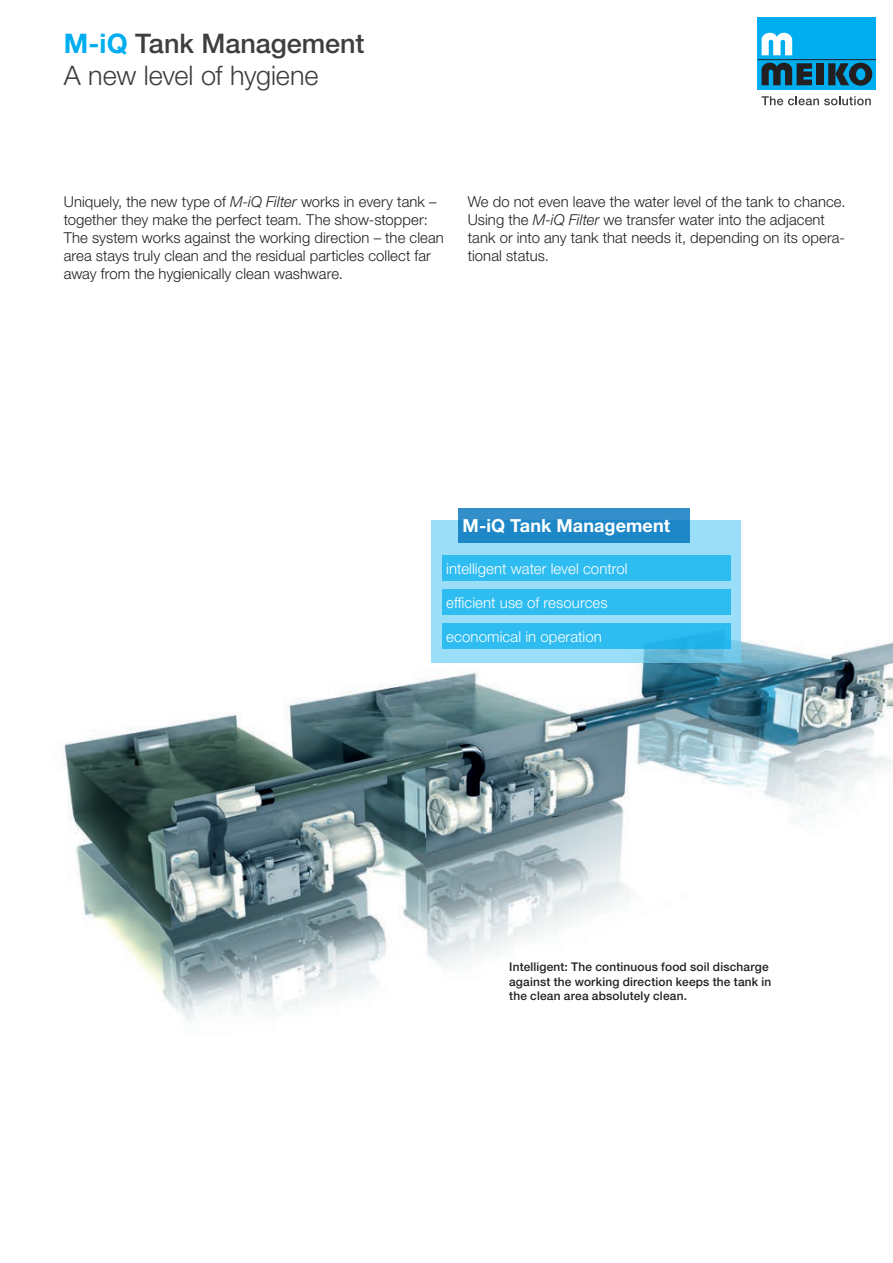
<style>
.page{position:relative;width:893px;height:1263px;background:#fff}
.page>*{position:absolute;margin:0;border:0;box-sizing:border-box;transform-origin:0 0}
.t1{font:300 27px/32.4px "Helvetica Neue LTW1 G";letter-spacing:-.005em;color:#3e3e3f}
.t2{font:700 18px "Helvetica Neue LTW1 G";letter-spacing:.005em;color:#fff}
.t3{font:300 15px/18px "Helvetica Neue LTW1 G";letter-spacing:.005em;color:#231f20}
.t4{font:300 15px "Helvetica Neue LTW1 G";letter-spacing:.005em;color:#fff}
.t5{font:500 12px/14.4px "Helvetica Neue LTW1 G";letter-spacing:.015em;color:#231f20}
.s1{font-weight:700;color:#00aeef}
.s2{font-weight:500}
.s3{font-style:italic}
</style>
<div class="page">
<img style="left:61px;top:508px;width:832px;height:514px">
<div style="left:758px;top:17px;width:118px;height:72px;background:#00aeef"></div>
<div style="left:816px;top:63px;width:8px;height:22px;background:#231f20"></div>
<svg style="left:828px;top:63px;width:44px;height:23px"></svg>
<hr style="left:758px;top:59px;width:118px;height:1px;background:#231f20">
<svg style="left:762px;top:33px;width:30px;height:22px"></svg>
<svg style="left:762px;top:63px;width:50px;height:22px"></svg>
<svg style="left:762px;top:96px;width:109px;height:9px"></svg>
<svg style="left:431px;top:520px;width:310px;height:142px;background:#90d9f5"></svg>
<div style="left:458px;top:509px;width:232px;height:34px;background:linear-gradient(to bottom,#338ec9,#1885c8)"></div>
<div style="left:442px;top:556px;width:288px;height:25px;background:#2ebcf1"></div>
<div style="left:442px;top:590px;width:288px;height:25px;background:#2ebcf1"></div>
<div style="left:442px;top:624px;width:288px;height:25px;background:linear-gradient(to right,#31bef3,#27b7ed)"></div>
<h1 class="t1" style="left:64px;top:27px;width:302px"><span class="s1">M-iQ</span> <span class="s2">Tank Management<br></span>A new level of hygiene</h1>
<p class="t3" style="left:64px;top:193px;width:382px">Uniquely, the new type of <span class="s3">M-iQ Filter</span> works in every tank – together they make the perfect team. The show-stopper:<br>The system works against the working direction – the clean area stays truly clean and the residual particles collect far away from the hygienically clean washware.</p>
<p class="t3" style="left:468px;top:193px;width:379px">We do not even leave the water level of the tank to chance.<br>Using the <span class="s3">M-iQ Filter</span> we transfer water into the adjacent tank or into any tank that needs it, depending on its opera&shy;tional status.</p>
<p class="t2" style="left:462px;top:515px;width:209px">M-iQ Tank Management</p>
<p class="t4" style="left:446px;top:559px;width:183px">intelligent water level control</p>
<p class="t4" style="left:446px;top:593px;width:163px">efficient use of resources</p>
<p class="t4" style="left:446px;top:627px;width:157px">economical in operation</p>
<p class="t5" style="left:509px;top:960px;width:264px">Intelligent: The continuous food soil discharge against the working direction keeps the tank in the clean area absolutely clean.</p>
</div>
